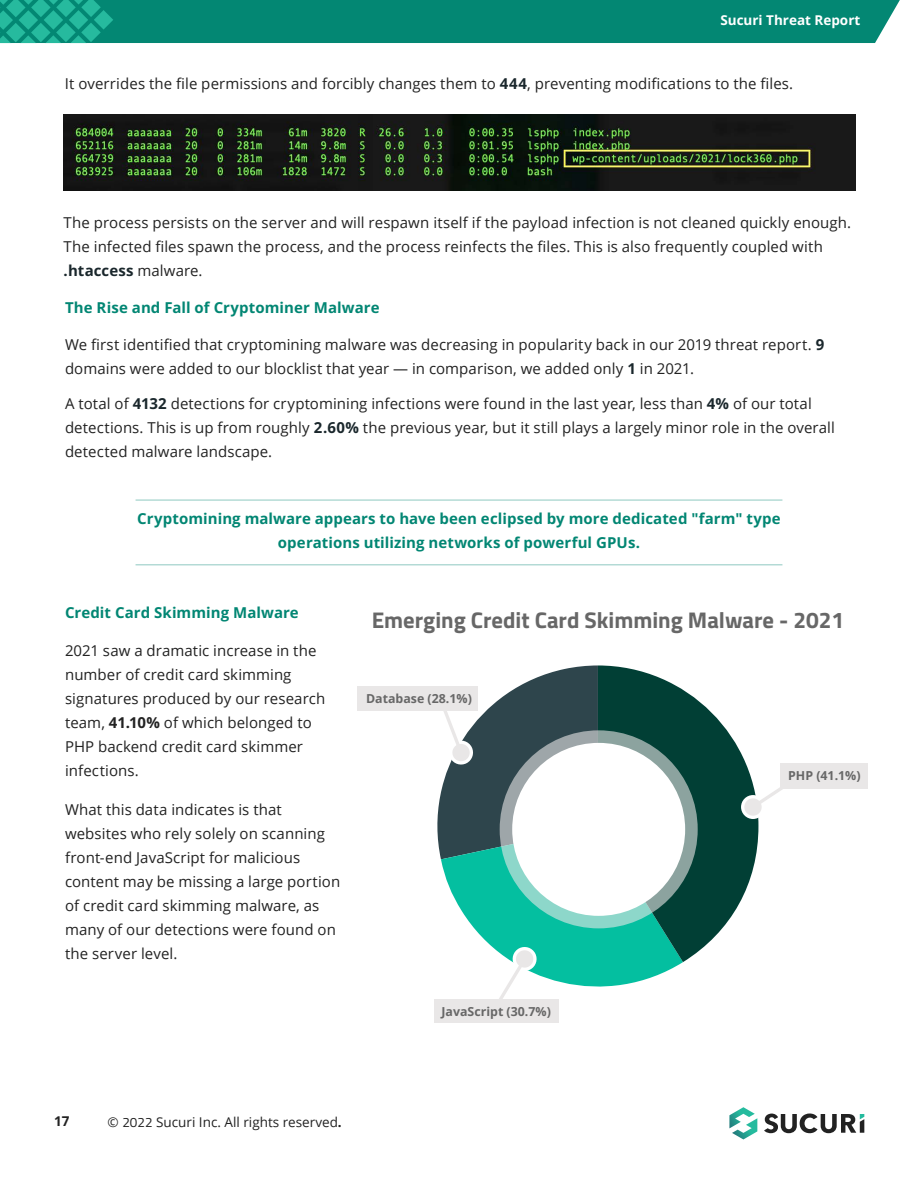
<style>
.page{position:relative;width:918px;height:1188px;background:#fff}
.page>*{position:absolute;margin:0;border:0;box-sizing:border-box;transform-origin:0 0}
.t1{font:700 22.65px "Titillium Web";color:#676767}
.t2{font:15px/24px "Open Sans";letter-spacing:.005em;color:#222}
.t3{font:700 15px/24px "Open Sans";letter-spacing:.005em;color:#028673;text-align:center}
.t4{font:13.5px "Open Sans";color:#222}
.t5{font:700 13.5px "Open Sans";color:#fff}
.t6{font:700 13.5px "Open Sans";color:#222}
.t7{font:700 12.3px "Open Sans";color:#676767}
.s1{font-weight:700;color:#1a272c}
.s2{font-weight:700}
.s3{font-family:"Titillium Web"}
</style>
<div class="page">
<svg style="left:0;top:0;width:900px;height:43px;background:#078b77"></svg>
<svg style="left:764px;top:1113px;width:100px;height:20px"></svg>
<svg style="left:729px;top:1107px;width:28px;height:32px"></svg>
<img style="left:63px;top:114px;width:793px;height:77px">
<hr style="left:136px;top:499px;width:646px;height:2px;background:#028673">
<hr style="left:136px;top:564px;width:646px;height:2px;background:#028673">
<svg style="left:441px;top:859px;width:242px;height:150px;fill:#04bfa0"></svg>
<svg style="left:598px;top:665px;width:160px;height:297px;fill:#013f35"></svg>
<div style="left:781px;top:763px;width:87px;height:26px;background:#e9e7e7"></div>
<svg style="left:743px;top:797px;width:20px;height:20px"></svg>
<div style="left:741px;top:795px;width:24px;height:24px;border:3px solid #fff;border-radius:50%"></div>
<svg style="left:748px;top:780px;width:35px;height:32px"></svg>
<svg style="left:500px;top:730px;width:198px;height:198px;background:#8ab6ae"></svg>
<div style="left:512px;top:743px;width:173px;height:173px;background:#fff;border-radius:50%"></div>
<div style="left:358px;top:686px;width:120px;height:25px;background:#e9e7e7"></div>
<svg style="left:437px;top:665px;width:161px;height:194px"></svg>
<svg style="left:493px;top:945px;width:48px;height:54px"></svg>
<div style="left:434px;top:999px;width:124px;height:24px;background:#e9e7e7"></div>
<p class="t5" style="left:720px;top:11px;width:141px">Sucuri Threat Report</p>
<p class="t2" style="left:65px;top:71px;width:730px">It overrides the file permissions and forcibly changes them to <span class="s1">444</span>, preventing modifications to the files.</p>
<p class="t2" style="left:64px;top:210px;width:789px">The process persists on the server and will respawn itself if the payload infection is not cleaned quickly enough.<br>The infected files spawn the process, and the process reinfects the files. This is also frequently coupled with <span class="s1">.htaccess</span> malware.</p>
<p class="t3" style="left:65px;top:295px;width:316px">The Rise and Fall of Cryptominer Malware</p>
<p class="t2" style="left:65px;top:333px;width:761px">We first identified that cryptomining malware was decreasing in popularity back in our 2019 threat report. <span class="s1">9 </span>domains were added to our blocklist that year — in comparison, we added only <span class="s1">1</span> in 2021.</p>
<p class="t2" style="left:65px;top:391px;width:771px">A total of <span class="s1">4132</span> detections for cryptomining infections were found in the last year, less than <span class="s1">4%</span> of our total detections. This is up from roughly <span class="s1">2.60%</span> the previous year, but it still plays a largely minor role in the overall detected malware landscape.</p>
<p class="t3" style="left:137px;top:507px;width:645px">Cryptomining malware appears to have been eclipsed by more dedicated "farm" type operations utilizing networks of powerful GPUs.</p>
<p class="t3" style="left:65px;top:600px;width:235px">Credit Card Skimming Malware</p>
<h1 class="t1" style="left:372px;top:602px;width:474px">Emerging Credit Card Skimming Malware - 2021</h1>
<p class="t2" style="left:65px;top:639px;width:262px">2021 saw a dramatic increase in the number of credit card skimming signatures produced by our research team, <span class="s2">41.10%</span> of which belonged to<br>PHP backend credit card skimmer infections.</p>
<p class="t2" style="left:65px;top:797px;width:277px">What this data indicates is that websites who rely solely on scanning front-end JavaScript for malicious content may be missing a large portion of credit card skimming malware, as many of our detections were found on the server level.</p>
<p class="t7" style="left:366px;top:690px;width:107px">Database (28.1%)</p>
<p class="t7" style="left:442px;top:1004px;width:111px">JavaScript (30.7%)</p>
<p class="t6" style="left:54px;top:1112px;width:17px">17</p>
<p class="t4" style="left:108px;top:1113px;width:236px">© <span class="s3">2022</span> Sucuri Inc. All rights reserved<span class="s2">.</span></p>
<p class="t7" style="left:788px;top:767px;width:74px">PHP (41.1%)</p>
</div>
